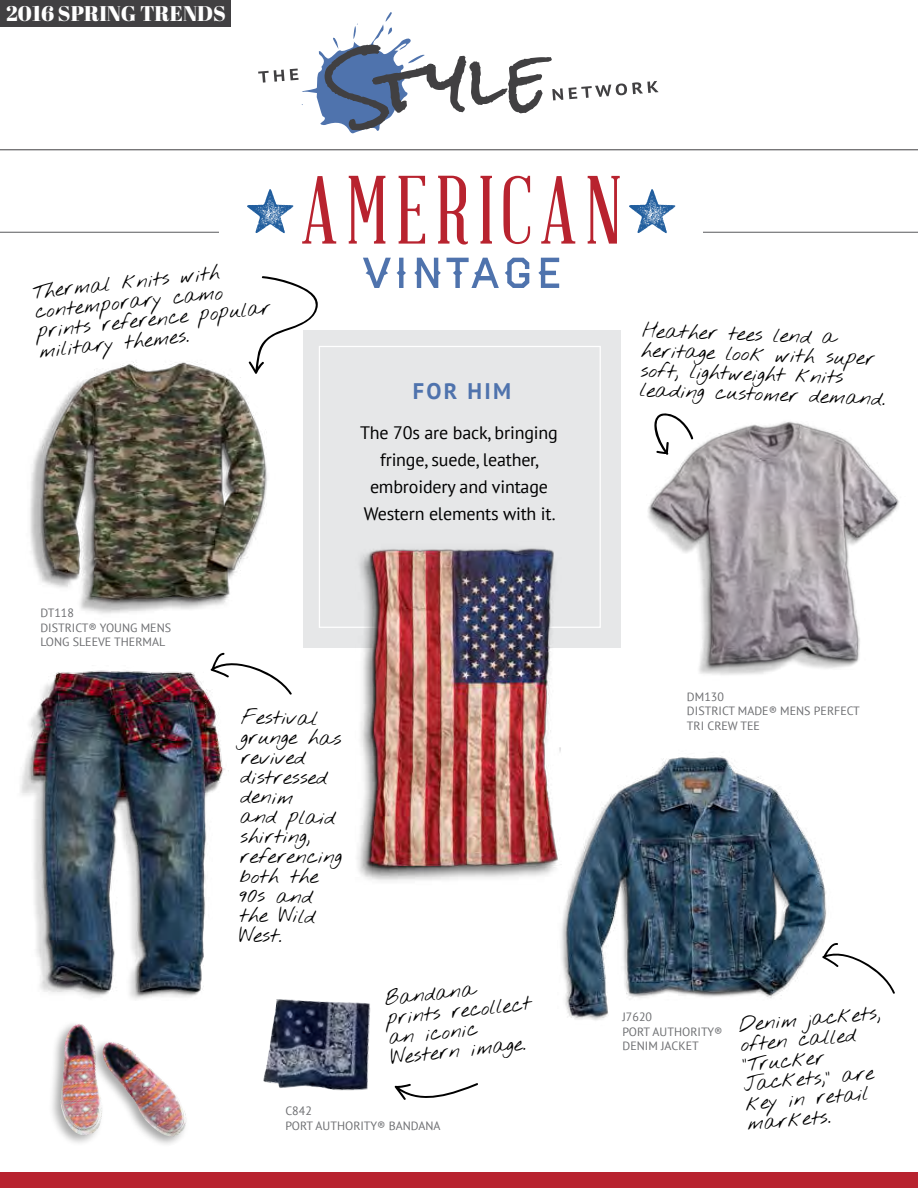
<style>
.page{position:relative;width:918px;height:1188px;background:#fff}
.page>*{position:absolute;margin:0;border:0;box-sizing:border-box;transform-origin:0 0}
.t1{font:700 22.5px "PT Sans";letter-spacing:.1em;color:#4f73ad}
.t2{font:21.3px "Abril Fatface";color:#fff}
.t3{font:18px/27px "PT Sans";letter-spacing:-.01em;color:#000;text-align:center}
.t4{font:16.5px/19.8px "Nothing You Could Do";color:#000}
.t5{font:12px/14.4px "PT Sans";color:#6d6e71}
</style>
<div class="page">
<div style="left:0;top:1173px;width:918px;height:15px;background:#b8232f"></div>
<div style="left:0;top:0;width:230px;height:27px;background:#414042"></div>
<hr style="left:0;top:150px;width:918px;height:1px;background:#414042">
<svg style="left:258px;top:12px;width:401px;height:122px"></svg>
<hr style="left:0;top:232px;width:918px;height:1px;background:#58595b">
<div style="left:219px;top:214px;width:484px;height:36px;background:#fff"></div>
<svg style="left:302px;top:176px;width:318px;height:69px"></svg>
<svg style="left:629px;top:189px;width:46px;height:44px"></svg>
<svg style="left:363px;top:258px;width:196px;height:30px"></svg>
<svg style="left:247px;top:189px;width:46px;height:44px"></svg>
<img style="left:648px;top:421px;width:251px;height:254px">
<div style="left:303px;top:330px;width:318px;height:318px;background:#e6e7e8"></div>
<div style="left:319px;top:346px;width:282px;height:282px;border:1px solid #fff"></div>
<img style="left:20px;top:670px;width:209px;height:330px">
<img style="left:348px;top:548px;width:224px;height:333px">
<img style="left:263px;top:999px;width:108px;height:91px">
<img style="left:30px;top:362px;width:237px;height:252px">
<img style="left:531px;top:743px;width:295px;height:277px">
<div style="left:47px;top:1020px;width:142px;height:129px;background:#000;opacity:.35"></div>
<img style="left:60px;top:1024px;width:42px;height:111px">
<svg style="left:654px;top:413px;width:40px;height:42px"></svg>
<svg style="left:394px;top:1083px;width:84px;height:17px"></svg>
<svg style="left:248px;top:276px;width:70px;height:98px"></svg>
<svg style="left:210px;top:653px;width:82px;height:42px"></svg>
<svg style="left:822px;top:942px;width:73px;height:52px"></svg>
<p class="t2" style="left:6px;top:1px;width:221px">2016 SPRING TRENDS</p>
<p class="t4" style="left:32px;top:283px;width:237px;rotate:-6deg">Thermal knits with contemporary camo prints reference popular military themes.</p>
<h1 class="t1" style="left:413px;top:379px;width:100px">FOR HIM</h1>
<p class="t3" style="left:360px;top:420px;width:199px">The 70s are back, bringing fringe, suede, leather, embroidery and vintage<br>Western elements with it.</p>
<p class="t5" style="left:40px;top:606px;width:132px">DT118<br>DISTRICT® YOUNG MENS<br>LONG SLEEVE THERMAL</p>
<p class="t4" style="left:241px;top:708px;width:105px;rotate:1deg">Festival grunge has revived distressed denim<br>and plaid shirting, referencing both the<br>90s and the Wild<br>West.</p>
<p class="t4" style="left:384px;top:990px;width:147px;rotate:-6deg">Bandana prints recollect an iconic<br>Western image.</p>
<p class="t5" style="left:285px;top:1104px;width:157px">C842<br>PORT AUTHORITY® BANDANA</p>
<p class="t4" style="left:643px;top:322px;width:247px;rotate:2deg">Heather tees lend a heritage look with super soft, lightweight knits leading customer demand.</p>
<p class="t5" style="left:687px;top:690px;width:174px">DM130<br>DISTRICT MADE® MENS PERFECT<br>TRI CREW TEE</p>
<p class="t5" style="left:622px;top:1010px;width:102px">J7620<br>PORT AUTHORITY®<br>DENIM JACKET</p>
<p class="t4" style="left:738px;top:1016px;width:144px;rotate:-5deg">Denim jackets, often called “Trucker<br>Jackets,” are key in retail markets.</p>
</div>
